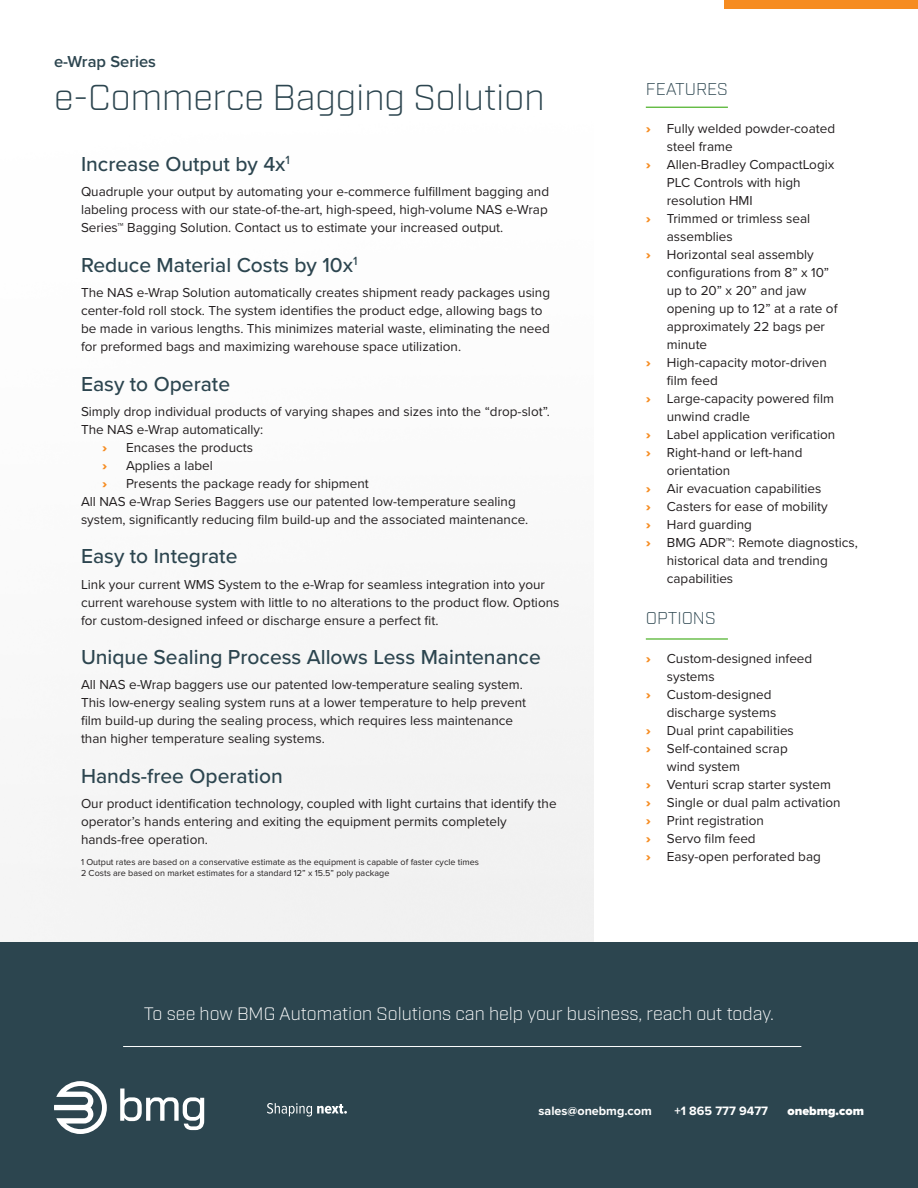
<style>
.page{position:relative;width:918px;height:1188px;background:#fff}
.page>*{position:absolute;margin:0;border:0;box-sizing:border-box;transform-origin:0 0}
.t1{font:300 36px "Industry";color:#2c454f}
.Subhead_1{font:500 21px "Proxima Nova";color:#2c454f}
.Subhead_1-2{font:300 18px "Industry";color:#fff}
.Features_Options{font:300 17.1px "Industry";color:#2c454f}
.t2{font:600 16.5px "Proxima Nova";color:#2c454f}
.Body_Copy{font:13.5px/18px "Proxima Nova";color:#231f20}
.Body_Copy-2{font:900 13.5px "Proxima Nova";color:#f68c21}
.t3{font:700 12.6px "Proxima Nova";color:#fff}
.t4{font:900 12.6px "Proxima Nova";color:#fff}
.t5{font:9px "Proxima Nova";color:#231f20}
.s1{font-weight:900;color:#f68c21}
</style>
<div class="page">
<div style="left:0;top:664px;width:594px;height:279px;background:#f4f4f4"></div>
<div style="left:0;top:943px;width:918px;height:245px;background:#2c454f"></div>
<div style="left:724px;top:0;width:194px;height:9px;background:#f68c21"></div>
<svg style="left:267px;top:1103px;width:80px;height:14px"></svg>
<svg style="left:120px;top:1089px;width:84px;height:41px"></svg>
<svg style="left:54px;top:1081px;width:53px;height:53px"></svg>
<hr style="left:646px;top:107px;width:82px;height:1px;background:#65bc46">
<hr style="left:646px;top:638px;width:82px;height:2px;background:#65bc46">
<hr style="left:123px;top:1046px;width:678px;height:1px;background:#fff">
<p class="t2" style="left:54px;top:49px;width:104px">e-Wrap Series</p>
<p class="t1" style="left:54px;top:76px;width:492px">e-Commerce Bagging Solution</p>
<p class="Subhead_1" style="left:81px;top:148px;width:210px">Increase Output by 4x<sup>1</sup></p>
<p class="Body_Copy" style="left:81px;top:182px;width:470px;text-align:justify">Quadruple your output by automating your e-commerce fulfillment bagging and labeling process with our state-of-the-art, high-speed, high-volume NAS e-Wrap Series™ Bagging Solution. Contact us to estimate your increased output.</p>
<p class="Subhead_1" style="left:81px;top:249px;width:278px">Reduce Material Costs by 10x<sup>1</sup></p>
<p class="Body_Copy" style="left:81px;top:283px;width:471px">The NAS e-Wrap Solution automatically creates shipment ready packages using center-fold roll stock. The system identifies the product edge, allowing bags to be made in various lengths. This minimizes material waste, eliminating the need for preformed bags and maximizing warehouse space utilization.</p>
<p class="Subhead_1" style="left:81px;top:368px;width:151px">Easy to Operate</p>
<p class="Body_Copy" style="left:81px;top:402px;width:471px">Simply drop individual products of varying shapes and sizes into the “drop-slot”.<br>The NAS e-Wrap automatically:</p>
<p class="Body_Copy-2" style="left:102px;top:437px;width:7px">›</p>
<p class="Body_Copy" style="left:126px;top:438px;width:129px">Encases the products</p>
<p class="Body_Copy-2" style="left:102px;top:455px;width:7px">›</p>
<p class="Body_Copy" style="left:126px;top:456px;width:88px">Applies a label</p>
<p class="Body_Copy-2" style="left:102px;top:473px;width:7px">›</p>
<p class="Body_Copy" style="left:126px;top:474px;width:244px">Presents the package ready for shipment</p>
<p class="Body_Copy" style="left:81px;top:492px;width:449px">All NAS e-Wrap Series Baggers use our patented low-temperature sealing system, significantly reducing film build-up and the associated maintenance.</p>
<p class="Subhead_1" style="left:81px;top:541px;width:158px">Easy to Integrate</p>
<p class="Body_Copy" style="left:81px;top:574px;width:480px">Link your current WMS System to the e-Wrap for seamless integration into your current warehouse system with little to no alterations to the product flow. Options for custom-designed infeed or discharge ensure a perfect fit.</p>
<p class="Subhead_1" style="left:81px;top:642px;width:461px">Unique Sealing Process Allows Less Maintenance</p>
<p class="Body_Copy" style="left:81px;top:675px;width:447px">All NAS e-Wrap baggers use our patented low-temperature sealing system.<br>This low-energy sealing system runs at a lower temperature to help prevent film build-up during the sealing process, which requires less maintenance than higher temperature sealing systems.</p>
<p class="Subhead_1" style="left:81px;top:760px;width:203px">Hands-free Operation</p>
<p class="Body_Copy" style="left:81px;top:794px;width:477px">Our product identification technology, coupled with light curtains that identify the operator’s hands entering and exiting the equipment permits completely hands-free operation.</p>
<p class="t5" style="left:81px;top:855px;width:400px">1 Output rates are based on a conservative estimate as the equipment is capable of faster cycle times</p>
<p class="t5" style="left:81px;top:866px;width:310px">2 Costs are based on market estimates for a standard 12” x 15.5” poly package</p>
<p class="Features_Options" style="left:646px;top:78px;width:84px">FEATURES</p>
<p class="Body_Copy" style="left:667px;top:119px;width:170px;text-indent:-21px"><span class="s1">›</span> Fully welded powder-coated steel frame</p>
<p class="Body_Copy" style="left:667px;top:155px;width:169px;text-indent:-21px"><span class="s1">›</span> Allen-Bradley CompactLogix<br>PLC Controls with high</p>
<p class="Body_Copy" style="left:667px;top:191px;width:87px">resolution HMI</p>
<p class="Body_Copy" style="left:667px;top:209px;width:145px;text-indent:-21px"><span class="s1">›</span> Trimmed or trimless seal assemblies</p>
<p class="Body_Copy" style="left:667px;top:245px;width:164px;text-indent:-21px"><span class="s1">›</span> Horizontal seal assembly configurations from 8” x 10”</p>
<p class="Body_Copy" style="left:667px;top:281px;width:172px">up to 20” x 20” and jaw opening up to 12” at a rate of approximately 22 bags per minute</p>
<p class="Body_Copy" style="left:667px;top:353px;width:162px;text-indent:-21px"><span class="s1">›</span> High-capacity motor-driven film feed</p>
<p class="Body_Copy" style="left:667px;top:389px;width:169px;text-indent:-21px"><span class="s1">›</span> Large-capacity powered film unwind cradle</p>
<p class="Body_Copy" style="left:646px;top:425px;width:191px"><span class="s1">›</span> Label application verification</p>
<p class="Body_Copy" style="left:667px;top:443px;width:137px;text-indent:-21px"><span class="s1">›</span> Right-hand or left-hand orientation</p>
<p class="Body_Copy" style="left:646px;top:479px;width:177px"><span class="s1">›</span> Air evacuation capabilities</p>
<p class="Body_Copy" style="left:646px;top:497px;width:183px"><span class="s1">›</span> Casters for ease of mobility</p>
<p class="Body_Copy" style="left:646px;top:515px;width:108px"><span class="s1">›</span> Hard guarding</p>
<p class="Body_Copy" style="left:646px;top:533px;width:214px"><span class="s1">›</span> BMG ADR™: Remote diagnostics,</p>
<p class="Body_Copy" style="left:667px;top:551px;width:162px">historical data and trending capabilities</p>
<p class="Features_Options" style="left:646px;top:608px;width:71px">OPTIONS</p>
<p class="Body_Copy" style="left:667px;top:648px;width:147px;text-indent:-21px"><span class="s1">›</span> Custom-designed infeed systems</p>
<p class="Body_Copy" style="left:667px;top:684px;width:111px;text-indent:-21px"><span class="s1">›</span> Custom-designed discharge systems</p>
<p class="Body_Copy" style="left:646px;top:720px;width:150px"><span class="s1">›</span> Dual print capabilities</p>
<p class="Body_Copy" style="left:667px;top:738px;width:122px;text-indent:-21px"><span class="s1">›</span> Self-contained scrap wind system</p>
<p class="Body_Copy" style="left:646px;top:774px;width:187px"><span class="s1">›</span> Venturi scrap starter system</p>
<p class="Body_Copy" style="left:646px;top:792px;width:196px"><span class="s1">›</span> Single or dual palm activation</p>
<p class="Body_Copy" style="left:646px;top:810px;width:120px"><span class="s1">›</span> Print registration</p>
<p class="Body_Copy" style="left:646px;top:828px;width:111px"><span class="s1">›</span> Servo film feed</p>
<p class="Body_Copy" style="left:646px;top:846px;width:177px"><span class="s1">›</span> Easy-open perforated bag</p>
<p class="Subhead_1-2" style="left:144px;top:1003px;width:632px">To see how BMG Automation Solutions can help your business, reach out today.</p>
<p class="t3" style="left:539px;top:1101px;width:115px">sales@onebmg.com</p>
<p class="t3" style="left:674px;top:1101px;width:95px">+1 865 777 9477</p>
<p class="t4" style="left:787px;top:1101px;width:78px">onebmg.com</p>
</div>
